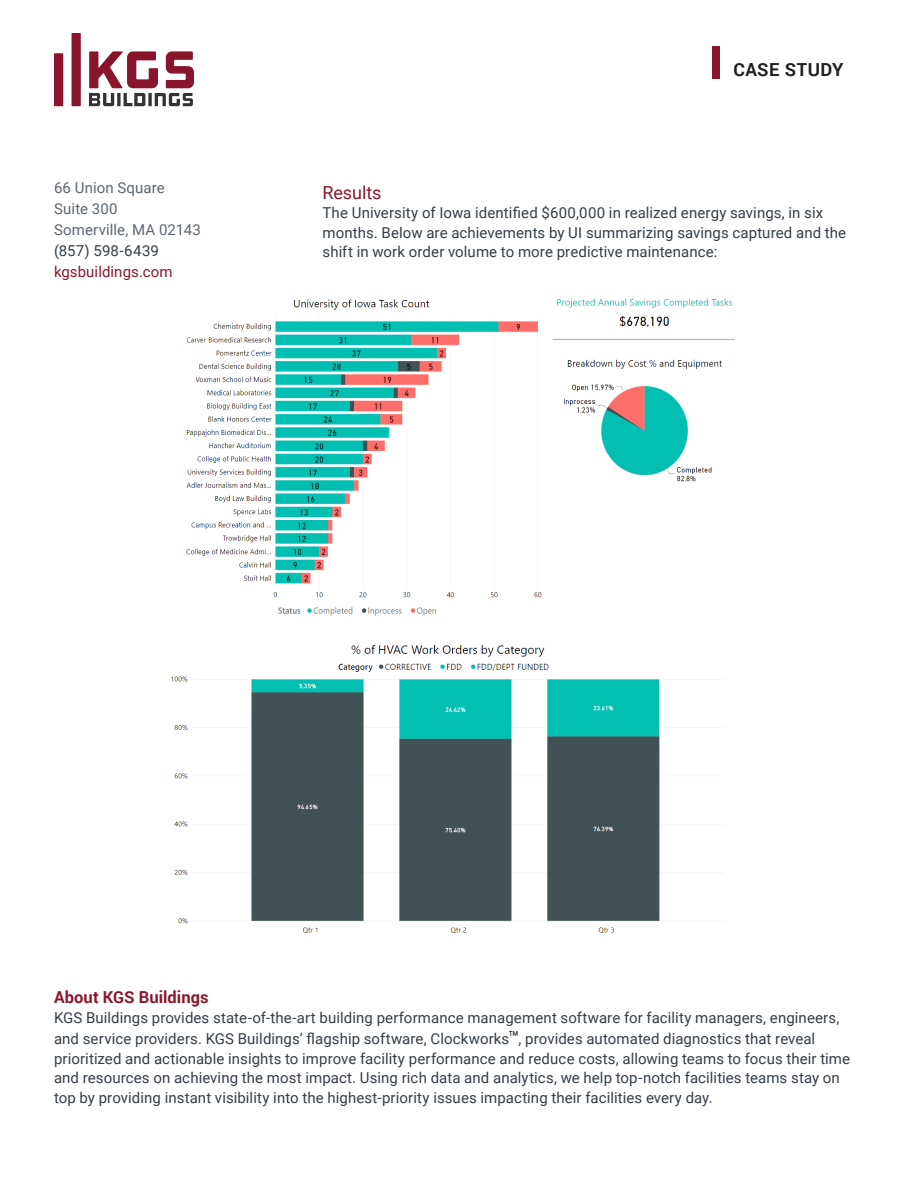
<style>
.page{position:relative;width:918px;height:1188px;background:#fff}
.page>*{position:absolute;margin:0;border:0;box-sizing:border-box;transform-origin:0 0}
.Top_Right_Header{font:700 18px "Roboto";letter-spacing:.025em;color:#231f20}
.Body_Text_Header{font:18px "Roboto";letter-spacing:-.005em;color:#89172c}
.Body_Text_Header-2{font:700 16.5px "Roboto";letter-spacing:.005em;color:#89172c}
.Body_Text{font:15px/19.5px "Roboto";letter-spacing:.005em;color:#333e48}
.Body_Subheader_2{font:15px "Roboto";letter-spacing:.01em;color:#5c6670}
.Body_Subheader_2-2{font:15px "Roboto";letter-spacing:.005em;color:#89172c}
.Body_Subheader_2-3{font:15px "Roboto";letter-spacing:.005em;color:#333e48}
.s1{font-size:18px;color:#231f20}
</style>
<div class="page">
<img style="left:186px;top:298px;width:549px;height:318px">
<div style="left:54px;top:53px;width:9px;height:53px;background:#88152b"></div>
<div style="left:72px;top:33px;width:9px;height:73px;background:#88152b"></div>
<svg style="left:89px;top:51px;width:105px;height:55px"></svg>
<div style="left:712px;top:46px;width:8px;height:34px;background:#88152b"></div>
<img style="left:171px;top:645px;width:489px;height:288px">
<p class="Body_Subheader_2" style="left:54px;top:177px;width:112px">66 Union Square</p>
<p class="Body_Subheader_2" style="left:54px;top:198px;width:65px">Suite 300</p>
<p class="Body_Subheader_2" style="left:54px;top:219px;width:149px">Somerville, MA 02143</p>
<p class="Body_Subheader_2-3" style="left:54px;top:240px;width:106px">(857) 598-6439</p>
<p class="Body_Subheader_2-2" style="left:54px;top:261px;width:120px">kgsbuildings.com</p>
<p class="Top_Right_Header" style="left:734px;top:57px;width:112px">CASE STUDY</p>
<p class="Body_Text_Header" style="left:322px;top:180px;width:61px">Results</p>
<p class="Body_Text" style="left:322px;top:203px;width:525px">The University of Iowa identified $600,000 in realized energy savings, in six months. Below are achievements by UI summarizing savings captured and the shift in work order volume to more predictive maintenance:</p>
<p class="Body_Text_Header-2" style="left:54px;top:986px;width:156px">About KGS Buildings</p>
<p class="Body_Text" style="left:54px;top:1006px;width:787px;line-height:21.6px">KGS Buildings provides state-of-the-art building performance management software for facility managers, engineers, and service providers. KGS Buildings’ flagship software, Clockworks<span class="s1">™</span>, provides automated diagnostics that reveal</p>
<p class="Body_Text" style="left:54px;top:1048px;width:798px">prioritized and actionable insights to improve facility performance and reduce costs, allowing teams to focus their time and resources on achieving the most impact. Using rich data and analytics, we help top-notch facilities teams stay on top by providing instant visibility into the highest-priority issues impacting their facilities every day.</p>
</div>
